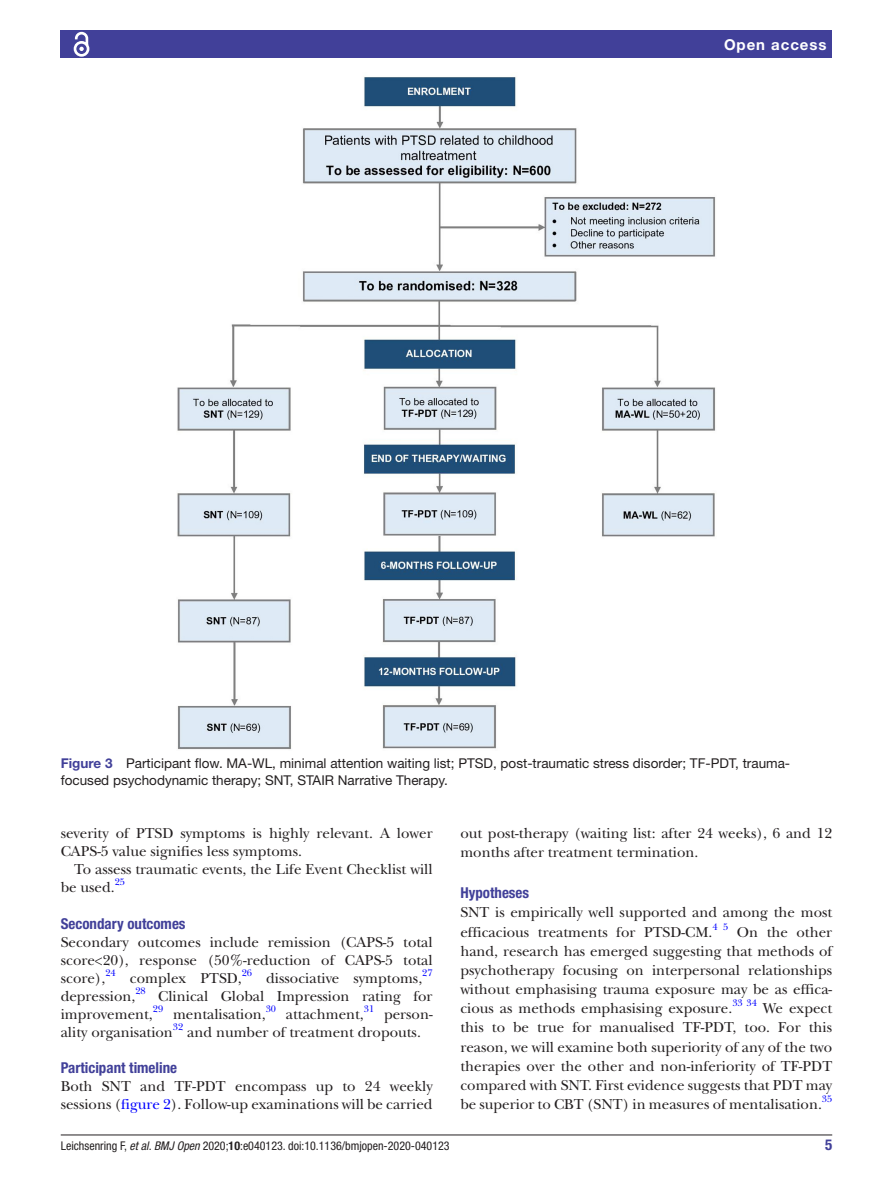
<style>
.page{position:relative;width:893px;height:1191px;background:#fff}
.page>*{position:absolute;margin:0;border:0;box-sizing:border-box;transform-origin:0 0}
.t1{font:15px/19.2px "New Baskerville";color:#231f20}
.t2{font:700 condensed 15px "Helvetica Neue LT Std";color:#414099}
.t3{font:700 15px "Helvetica Neue LT Std";letter-spacing:.065em;color:#fff}
.t4{font:13.5px/16.2px "Helvetica Neue LT Std";color:#231f20}
.t5{font:condensed 12px "Helvetica Neue LT Std";color:#231f20}
.t6{font:9.9px "New Baskerville";color:#00f}
.s1{font-weight:700;color:#414099}
.s2{color:#00f}
.s3{font-style:italic}
.s4{font-weight:700}
</style>
<div class="page">
<hr style="left:61px;top:1134px;width:771px;height:1px;background:#231f20">
<div style="left:61px;top:31px;width:771px;height:27px;background:#414099"></div>
<svg style="left:73px;top:31px;width:17px;height:26px"></svg>
<img style="left:177px;top:75px;width:539px;height:675px">
<p class="t3" style="left:724px;top:35px;width:104px">Open access</p>
<p class="t4" style="left:61px;top:755px;width:731px"><span class="s1">Figure 3</span> Participant flow. MA-WL, minimal attention waiting list; PTSD, post-traumatic stress disorder; TF-PDT, trauma&shy;focused psychodynamic therapy; SNT, STAIR Narrative Therapy.</p>
<p class="t1" style="left:61px;top:824px;width:373px;line-height:18px">severity of PTSD symptoms is highly relevant. A lower<br>CAPS-5 value signifies less symptoms.</p>
<p class="t1" style="left:61px;top:860px;width:373px;line-height:18px;text-indent:14px">To assess traumatic events, the Life Event Checklist will be used.</p>
<p class="t6" style="left:115px;top:876px;width:12px">25</p>
<p class="t2" style="left:61px;top:914px;width:126px">Secondary outcomes</p>
<p class="t1" style="left:61px;top:933px;width:373px;line-height:18px;text-align:justify">Secondary outcomes include remission (CAPS-5 total score&lt;20), response (50%-reduction of CAPS-5 total score),</p>
<p class="t6" style="left:105px;top:967px;width:12px">24</p>
<p class="t1" style="left:130px;top:968px;width:113px">complex PTSD,</p>
<p class="t6" style="left:242px;top:967px;width:12px">26</p>
<p class="t1" style="left:266px;top:968px;width:158px">dissociative symptoms,</p>
<p class="t6" style="left:422px;top:967px;width:12px">27</p>
<p class="t1" style="left:61px;top:986px;width:76px">depression,</p>
<p class="t6" style="left:135px;top:985px;width:12px">28</p>
<p class="t1" style="left:158px;top:986px;width:276px">Clinical Global Impression rating for</p>
<p class="t1" style="left:61px;top:1004px;width:94px">improvement,</p>
<p class="t6" style="left:153px;top:1003px;width:12px">29</p>
<p class="t1" style="left:173px;top:1004px;width:94px">mentalisation,</p>
<p class="t6" style="left:266px;top:1003px;width:12px">30</p>
<p class="t1" style="left:286px;top:1004px;width:79px">attachment,</p>
<p class="t6" style="left:364px;top:1003px;width:12px">31</p>
<p class="t1" style="left:384px;top:1004px;width:50px">person-</p>
<p class="t1" style="left:61px;top:1022px;width:114px">ality organisation</p>
<p class="t6" style="left:173px;top:1021px;width:12px">32</p>
<p class="t1" style="left:187px;top:1022px;width:235px">and number of treatment dropouts.</p>
<p class="t2" style="left:61px;top:1058px;width:118px">Participant timeline</p>
<p class="t1" style="left:61px;top:1077px;width:373px;line-height:18px">Both SNT and TF-PDT encompass up to 24 weekly sessions (<span class="s2">figure 2</span>). Follow-up examinations will be carried</p>
<p class="t1" style="left:460px;top:823px;width:373px">out post-therapy (waiting list: after 24 weeks), 6 and 12 months after treatment termination.</p>
<p class="t2" style="left:460px;top:883px;width:70px">Hypotheses</p>
<p class="t1" style="left:460px;top:903px;width:373px">SNT is empirically well supported and among the most efficacious treatments for PTSD-CM.</p>
<p class="t6" style="left:712px;top:920px;width:17px">4 5</p>
<p class="t1" style="left:460px;top:922px;width:373px;text-align:justify;text-indent:277px">On the other hand, research has emerged suggesting that methods of psychotherapy focusing on interpersonal relationships without emphasising trauma exposure may be as effica&shy;cious as methods emphasising exposure.<sup>33</sup> <sup>34</sup> We expect this to be true for manualised TF-PDT, too. For this reason, we will examine both superiority of any of the two therapies over the other and non-inferiority of TF-PDT compared with SNT. First evidence suggests that PDT may be superior to CBT (SNT) in measures of mentalisation.</p>
<p class="t6" style="left:822px;top:1093px;width:12px">35</p>
<p class="t5" style="left:61px;top:1138px;width:390px">Leichsenring F, <span class="s3">et al</span>. <span class="s3">BMJ Open</span> 2020;<span class="s4">10</span>:e040123. doi:10.1136/bmjopen-2020-040123</p>
<p class="t2" style="left:825px;top:1135px;width:9px">5</p>
</div>
